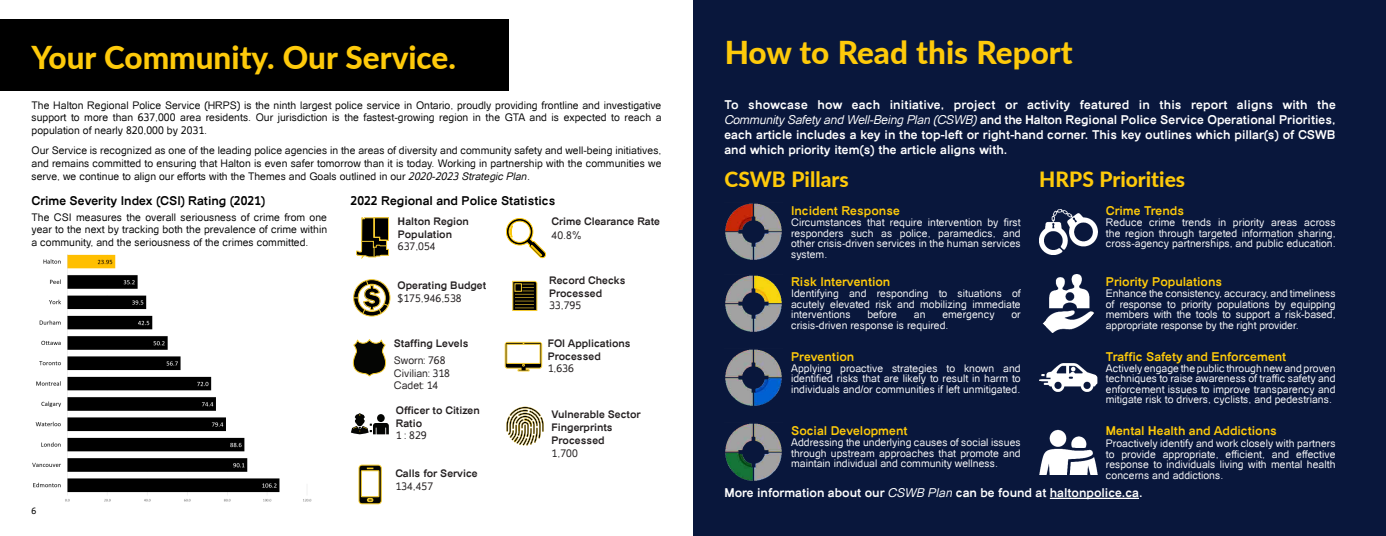
<style>
.page{position:relative;width:1386px;height:536px;background:#fff}
.page>*{position:absolute;margin:0;border:0;box-sizing:border-box;transform-origin:0 0}
.HEADINGS{font:800 31.5px "Lato";color:#feca0a}
.t1{font:800 30.28px "Franklin Gothic";color:#000}
.HEADINGS-2{font:800 21px "Lato";color:#feca0a}
.NUTGRAF{font:700 12.25px/14.7px "Catriel";color:#fff;text-align:justify}
.HRPS_Nutgraf_White{font:700 12.25px "Catriel";color:#feca0a}
.Paragraph_Sub_Heading{font:700 12.25px "Catriel";color:#000}
.HRPS_Nutgraf_White-2{font:700 12.25px "Catriel";color:#fff}
.t2{font:10.5px/10.5px "Catriel";color:#fff;text-align:justify}
.HRPS_Paragraph{font:10.5px/12.6px "Catriel";color:#000;text-align:justify}
.t3{font:700 10.5px/12.6px "Catriel";color:#231f20}
.t4{font:10.5px/12.6px "Catriel";color:#231f20}
.t5{font:8.75px "Catriel";color:#000}
.s1{font-style:italic}
.s2{font-weight:400;font-style:italic}
</style>
<div class="page">
<div style="left:693px;top:0;width:693px;height:536px;background:#09173c"></div>
<div style="left:0;top:19px;width:508px;height:72px;background:#000"></div>
<img style="left:32px;top:254px;width:280px;height:248px">
<hr style="left:1050px;top:497px;width:89px;height:2px;background:#fff">
<svg style="left:356px;top:217px;width:33px;height:41px"></svg>
<svg style="left:506px;top:218px;width:40px;height:40px"></svg>
<svg style="left:353px;top:279px;width:37px;height:37px"></svg>
<svg style="left:506px;top:406px;width:38px;height:39px"></svg>
<svg style="left:353px;top:339px;width:33px;height:37px"></svg>
<svg style="left:351px;top:413px;width:38px;height:21px"></svg>
<svg style="left:359px;top:464px;width:23px;height:40px"></svg>
<svg style="left:505px;top:342px;width:37px;height:29px"></svg>
<svg style="left:512px;top:281px;width:25px;height:30px"></svg>
<img style="left:725px;top:203px;width:57px;height:57px">
<img style="left:725px;top:275px;width:57px;height:57px">
<img style="left:725px;top:349px;width:57px;height:57px">
<img style="left:725px;top:423px;width:57px;height:58px">
<img style="left:1040px;top:209px;width:58px;height:45px">
<img style="left:1042px;top:274px;width:52px;height:58px">
<img style="left:1040px;top:363px;width:58px;height:29px">
<img style="left:1039px;top:429px;width:59px;height:45px">
<p class="HEADINGS" style="left:32px;top:35px;width:426px">Your Community. Our Service.</p>
<p class="HRPS_Paragraph" style="left:32px;top:99px;width:632px">The Halton Regional Police Service (HRPS) is the ninth largest police service in Ontario, proudly providing frontline and investigative support to more than 637,000 area residents. Our jurisdiction is the fastest-growing region in the GTA and is expected to reach a population of nearly 820,000 by 2031.</p>
<p class="HRPS_Paragraph" style="left:32px;top:144px;width:632px">Our Service is recognized as one of the leading police agencies in the areas of diversity and community safety and well-being initiatives, and remains committed to ensuring that Halton is even safer tomorrow than it is today. Working in partnership with the communities we serve, we continue to align our efforts with the Themes and Goals outlined in our <span class="s1">2020-2023 Strategic Plan</span>.</p>
<p class="Paragraph_Sub_Heading" style="left:351px;top:193px;width:207px">2022 Regional and Police Statistics</p>
<p class="Paragraph_Sub_Heading" style="left:32px;top:193px;width:235px">Crime Severity Index (CSI) Rating (2021)</p>
<p class="HRPS_Paragraph" style="left:32px;top:211px;width:297px">The CSI measures the overall seriousness of crime from one year to the next by tracking both the prevalence of crime within a community, and the seriousness of the crimes committed.</p>
<p class="t3" style="left:552px;top:215px;width:110px">Crime Clearance Rate</p>
<p class="t4" style="left:552px;top:228px;width:31px">40.8%</p>
<p class="t3" style="left:398px;top:215px;width:73px">Halton Region<br>Population</p>
<p class="t4" style="left:398px;top:240px;width:39px">637,054</p>
<p class="t5" style="left:32px;top:506px;width:6px">6</p>
<p class="t1" style="left:363px;top:278px;width:19px">$</p>
<p class="t3" style="left:398px;top:278px;width:90px">Operating Budget</p>
<p class="t4" style="left:398px;top:292px;width:66px">$175,946,538</p>
<p class="t3" style="left:394px;top:336px;width:76px">Staffing Levels</p>
<p class="t4" style="left:394px;top:354px;width:53px">Sworn: 768</p>
<p class="t4" style="left:394px;top:366px;width:58px">Civilian: 318<br>Cadet: 14</p>
<p class="t3" style="left:396px;top:404px;width:86px">Officer to Citizen</p>
<p class="t3" style="left:396px;top:416px;width:28px">Ratio</p>
<p class="t4" style="left:396px;top:429px;width:32px">1 : 829</p>
<p class="t3" style="left:395px;top:466px;width:84px">Calls for Service</p>
<p class="t4" style="left:395px;top:480px;width:39px">134,457</p>
<p class="t3" style="left:549px;top:274px;width:78px">Record Checks<br>Processed</p>
<p class="t4" style="left:549px;top:299px;width:34px">33,795</p>
<p class="t3" style="left:548px;top:337px;width:85px">FOI Applications<br>Processed</p>
<p class="t4" style="left:548px;top:362px;width:28px">1,636</p>
<p class="t3" style="left:552px;top:408px;width:90px">Vulnerable Sector<br>Fingerprints<br>Processed</p>
<p class="t4" style="left:552px;top:447px;width:28px">1,700</p>
<p class="HEADINGS" style="left:725px;top:29px;width:349px">How to Read this Report</p>
<p class="NUTGRAF" style="left:724px;top:98px;width:613px">To showcase how each initiative, project or activity featured in this report aligns with the <span class="s2">Community Safety and Well-Being Plan (CSWB)</span> and the Halton Regional Police Service Operational Priorities, each article includes a key in the top-left or right-hand corner. This key outlines which pillar(s) of CSWB and which priority item(s) the article aligns with.</p>
<p class="HEADINGS-2" style="left:724px;top:164px;width:126px">CSWB Pillars</p>
<p class="HEADINGS-2" style="left:1039px;top:164px;width:147px">HRPS Priorities</p>
<p class="HRPS_Nutgraf_White" style="left:791px;top:203px;width:110px">Incident Response</p>
<p class="HRPS_Nutgraf_White" style="left:1106px;top:203px;width:80px">Crime Trends</p>
<p class="t2" style="left:791px;top:217px;width:231px">Circumstances that require intervention by first responders such as police, paramedics, and other crisis-driven services in the human services system.</p>
<p class="t2" style="left:791px;top:288px;width:231px">Identifying and responding to situations of acutely elevated risk and mobilizing immediate interventions</p>
<p class="t2" style="left:1106px;top:217px;width:231px">Reduce crime trends in priority areas across the region through targeted information sharing, cross-agency partnerships, and public education.</p>
<p class="HRPS_Nutgraf_White" style="left:791px;top:275px;width:101px">Risk Intervention</p>
<p class="HRPS_Nutgraf_White" style="left:1106px;top:275px;width:118px">Priority Populations</p>
<p class="t2" style="left:1106px;top:288px;width:231px">Enhance the consistency, accuracy, and timeliness of response to priority populations by equipping members with the tools to support a risk-based, appropriate response by the right provider.</p>
<p class="t2" style="left:867px;top:309px;width:31px">before</p>
<p class="t2" style="left:914px;top:309px;width:13px">an</p>
<p class="t2" style="left:942px;top:309px;width:54px">emergency</p>
<p class="t2" style="left:1011px;top:309px;width:11px">or</p>
<p class="t2" style="left:791px;top:320px;width:159px">crisis-driven response is required.</p>
<p class="t2" style="left:791px;top:362px;width:231px">Applying proactive strategies to known and identified risks that are likely to result in harm to individuals and/or communities if left unmitigated.</p>
<p class="HRPS_Nutgraf_White" style="left:1106px;top:349px;width:182px">Traffic Safety and Enforcement</p>
<p class="HRPS_Nutgraf_White" style="left:791px;top:349px;width:65px">Prevention</p>
<p class="t2" style="left:1106px;top:362px;width:231px">Actively engage the public through new and proven techniques to raise awareness of traffic safety and enforcement issues to improve transparency and mitigate risk to drivers, cyclists, and pedestrians.</p>
<p class="HRPS_Nutgraf_White" style="left:791px;top:423px;width:118px">Social Development</p>
<p class="HRPS_Nutgraf_White" style="left:1106px;top:424px;width:173px">Mental Health and Addictions</p>
<p class="t2" style="left:791px;top:437px;width:231px">Addressing the underlying causes of social issues through upstream approaches that promote and maintain individual and community wellness.</p>
<p class="t2" style="left:1106px;top:438px;width:231px">Proactively identify and work closely with partners to provide appropriate, efficient, and effective response to individuals living with mental health concerns and addictions.</p>
<p class="HRPS_Nutgraf_White-2" style="left:724px;top:485px;width:419px">More information about our <span class="s2">CSWB Plan</span> can be found at haltonpolice.ca.</p>
</div>
